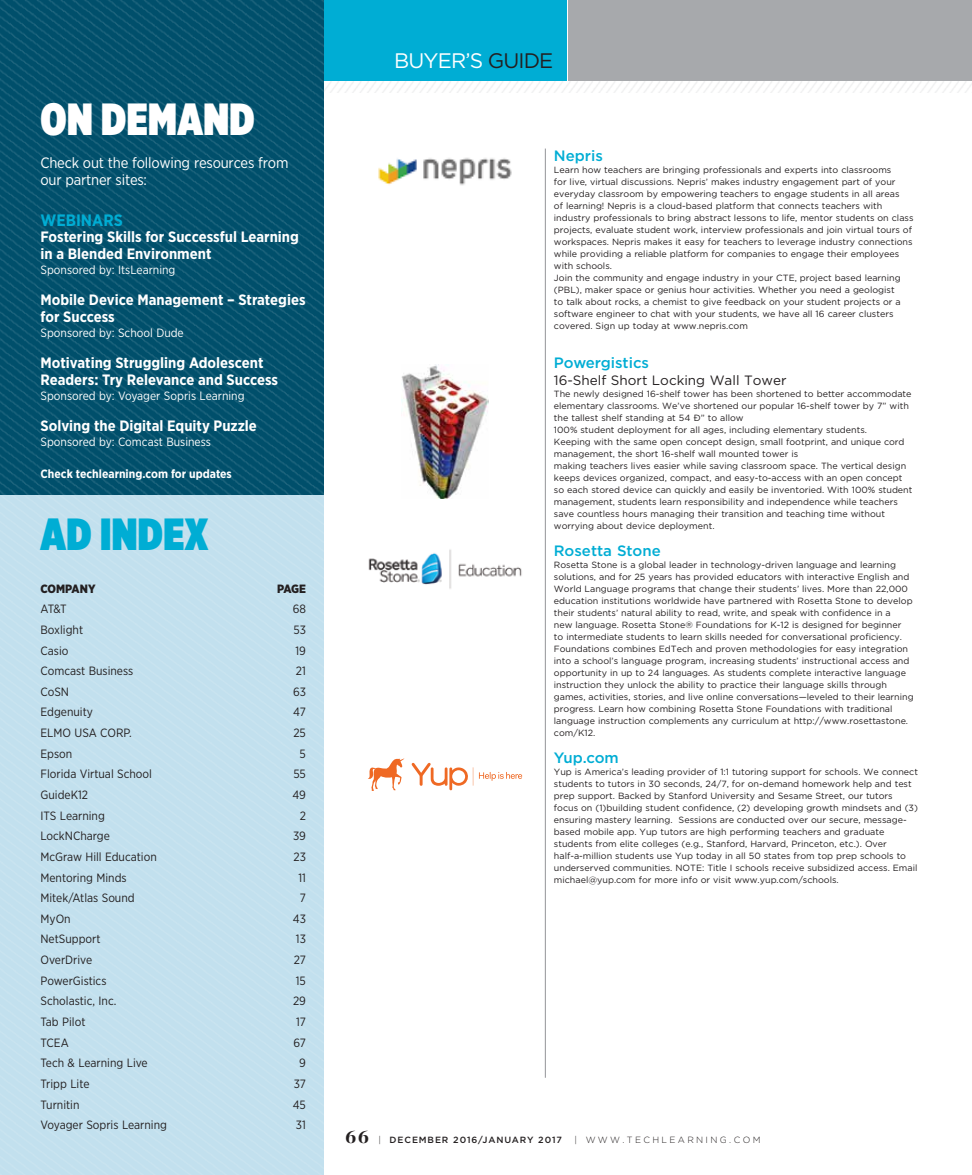
<style>
.page{position:relative;width:972px;height:1175px;background:#fff}
.page>*{position:absolute;margin:0;border:0;box-sizing:border-box;transform-origin:0 0}
.t1{font:900 45px "Gotham X Narrow";letter-spacing:.01em;color:#fff}
.t2{font:900 45px "Gotham X Narrow";letter-spacing:.01em;color:#00add4}
.t3{font:21px "Gotham";letter-spacing:-.04em;color:#fff}
.t4{font:700 16.5px "Gotham Narrow";color:#00add4}
.t5{font:700 15px/16.5px "Gotham Narrow";color:#fff}
.t6{font:15px/16.5px "Gotham Narrow";letter-spacing:-.015em;color:#fff}
.t7{font:500 15px "Gotham";color:#00add4}
.t8{font:13.5px "Gotham";color:#231f20}
.t9{font:12px "Gotham Narrow";color:#231f20}
.t10{font:12px "Gotham Narrow";color:#fff}
.t11{font:700 12px "Gotham Narrow";color:#fff}
.t12{font:900 12px "Gotham Narrow";color:#231f20}
.t13{font:9px/12px "Gotham";color:#231f20}
.t14{font:500 9px "Gotham";letter-spacing:.1em;color:#231f20}
.t15{font:300 9px "Gotham";letter-spacing:.26em;color:#231f20}
.s1{color:#231f20}
.s2{font-family:"Chronicle Display";font-weight:900;font-size:18px}
.s3{font-weight:300}
</style>
<div class="page">
<div style="left:568px;top:0;width:404px;height:81px;background:#a7a9ac"></div>
<div style="left:324px;top:0;width:243px;height:81px;background:#00add4"></div>
<img style="left:378px;top:157px;width:134px;height:29px">
<img style="left:401px;top:364px;width:87px;height:134px">
<img style="left:368px;top:549px;width:154px;height:40px">
<hr style="left:545px;top:148px;width:1px;height:929px;background:#939598">
<img style="left:0;top:0;width:324px;height:496px">
<div style="left:0;top:496px;width:324px;height:678px;background:#c2e0ee"></div>
<svg style="left:368px;top:758px;width:155px;height:33px"></svg>
<h1 class="t1" style="left:40px;top:91px;width:216px">ON DEMAND</h1>
<h3 class="t6" style="left:40px;top:154px;width:249px">Check out the following resources from our partner sites:</h3>
<h3 class="t4" style="left:40px;top:209px;width:84px">WEBINARS</h3>
<h3 class="t5" style="left:40px;top:228px;width:260px">Fostering Skills for Successful Learning in a Blended Environment</h3>
<h3 class="t10" style="left:40px;top:262px;width:136px">Sponsored by: ItsLearning</h3>
<h3 class="t5" style="left:40px;top:291px;width:267px">Mobile Device Management – Strategies for Success</h3>
<h3 class="t10" style="left:40px;top:325px;width:145px">Sponsored by: School Dude</h3>
<h3 class="t5" style="left:40px;top:354px;width:239px">Motivating Struggling Adolescent<br>Readers: Try Relevance and Success</h3>
<h3 class="t10" style="left:40px;top:388px;width:206px">Sponsored by: Voyager Sopris Learning</h3>
<h3 class="t5" style="left:40px;top:417px;width:218px">Solving the Digital Equity Puzzle</h3>
<h3 class="t10" style="left:40px;top:434px;width:172px">Sponsored by: Comcast Business</h3>
<h3 class="t11" style="left:40px;top:466px;width:193px">Check techlearning.com for updates</h3>
<h1 class="t2" style="left:40px;top:505px;width:169px">AD INDEX</h1>
<h3 class="t12" style="left:40px;top:580px;width:57px">COMPANY</h3>
<h3 class="t12" style="left:277px;top:580px;width:30px">PAGE</h3>
<h3 class="t9" style="left:40px;top:601px;width:28px">AT&amp;T</h3>
<h3 class="t9" style="left:293px;top:601px;width:15px">68</h3>
<h3 class="t9" style="left:40px;top:622px;width:44px">Boxlight</h3>
<h3 class="t9" style="left:293px;top:622px;width:14px">53</h3>
<h3 class="t9" style="left:40px;top:643px;width:29px">Casio</h3>
<h3 class="t9" style="left:295px;top:643px;width:12px">19</h3>
<h3 class="t9" style="left:40px;top:663px;width:94px">Comcast Business</h3>
<h3 class="t9" style="left:296px;top:663px;width:12px">21</h3>
<h3 class="t9" style="left:40px;top:684px;width:30px">CoSN</h3>
<h3 class="t9" style="left:293px;top:684px;width:14px">63</h3>
<h3 class="t9" style="left:40px;top:704px;width:54px">Edgenuity</h3>
<h3 class="t9" style="left:293px;top:704px;width:14px">47</h3>
<h3 class="t9" style="left:40px;top:725px;width:93px">ELMO USA CORP.</h3>
<h3 class="t9" style="left:293px;top:725px;width:14px">25</h3>
<h3 class="t9" style="left:40px;top:746px;width:33px">Epson</h3>
<h3 class="t9" style="left:300px;top:746px;width:8px">5</h3>
<h3 class="t9" style="left:40px;top:766px;width:113px">Florida Virtual School</h3>
<h3 class="t9" style="left:293px;top:766px;width:14px">55</h3>
<h3 class="t9" style="left:40px;top:787px;width:49px">GuideK12</h3>
<h3 class="t9" style="left:292px;top:787px;width:15px">49</h3>
<h3 class="t9" style="left:40px;top:808px;width:66px">ITS Learning</h3>
<h3 class="t9" style="left:300px;top:808px;width:8px">2</h3>
<h3 class="t9" style="left:40px;top:828px;width:71px">LockNCharge</h3>
<h3 class="t9" style="left:293px;top:828px;width:14px">39</h3>
<h3 class="t9" style="left:40px;top:849px;width:118px">McGraw Hill Education</h3>
<h3 class="t9" style="left:293px;top:849px;width:14px">23</h3>
<h3 class="t9" style="left:40px;top:869px;width:88px">Mentoring Minds</h3>
<h3 class="t9" style="left:298px;top:869px;width:9px">11</h3>
<h3 class="t9" style="left:40px;top:890px;width:96px">Mitek/Atlas Sound</h3>
<h3 class="t9" style="left:300px;top:890px;width:8px">7</h3>
<h3 class="t9" style="left:40px;top:911px;width:32px">MyOn</h3>
<h3 class="t9" style="left:293px;top:911px;width:15px">43</h3>
<h3 class="t9" style="left:40px;top:931px;width:62px">NetSupport</h3>
<h3 class="t9" style="left:296px;top:931px;width:12px">13</h3>
<h3 class="t9" style="left:40px;top:952px;width:53px">OverDrive</h3>
<h3 class="t9" style="left:294px;top:952px;width:14px">27</h3>
<h3 class="t9" style="left:40px;top:973px;width:68px">PowerGistics</h3>
<h3 class="t9" style="left:296px;top:973px;width:12px">15</h3>
<h3 class="t9" style="left:40px;top:993px;width:77px">Scholastic, Inc.</h3>
<h3 class="t9" style="left:293px;top:993px;width:14px">29</h3>
<h3 class="t9" style="left:40px;top:1014px;width:46px">Tab Pilot</h3>
<h3 class="t9" style="left:296px;top:1014px;width:11px">17</h3>
<h3 class="t9" style="left:40px;top:1035px;width:30px">TCEA</h3>
<h3 class="t9" style="left:293px;top:1035px;width:14px">67</h3>
<h3 class="t9" style="left:40px;top:1055px;width:109px">Tech &amp; Learning Live</h3>
<h3 class="t9" style="left:299px;top:1055px;width:8px">9</h3>
<h3 class="t9" style="left:40px;top:1076px;width:51px">Tripp Lite</h3>
<h3 class="t9" style="left:294px;top:1076px;width:14px">37</h3>
<h3 class="t9" style="left:40px;top:1096px;width:41px">Turnitin</h3>
<h3 class="t9" style="left:293px;top:1096px;width:15px">45</h3>
<h3 class="t9" style="left:40px;top:1117px;width:128px">Voyager Sopris Learning</h3>
<h3 class="t9" style="left:296px;top:1117px;width:12px">31</h3>
<h2 class="t3" style="left:394px;top:48px;width:161px">BUYER’S <span class="s1">GUIDE</span></h2>
<h3 class="t7" style="left:554px;top:147px;width:50px">Nepris</h3>
<p class="t13" style="left:554px;top:164px;width:361px">Learn how teachers are bringing professionals and experts into classrooms<br>for live, virtual discussions. Nepris’ makes industry engagement part of your everyday classroom by empowering teachers to engage students in all areas<br>of learning! Nepris is a cloud-based platform that connects teachers with industry professionals to bring abstract lessons to life, mentor students on class projects, evaluate student work, interview professionals and join virtual tours of workspaces. Nepris makes it easy for teachers to leverage industry connections while providing a reliable platform for companies to engage their employees with schools.<br>Join the community and engage industry in your CTE, project based learning (PBL), maker space or genius hour activities. Whether you need a geologist<br>to talk about rocks, a chemist to give feedback on your student projects or a software engineer to chat with your students, we have all 16 career clusters covered. Sign up today at www.nepris.com</p>
<h3 class="t7" style="left:554px;top:354px;width:97px">Powergistics</h3>
<h3 class="t8" style="left:554px;top:372px;width:234px">16-Shelf Short Locking Wall Tower</h3>
<p class="t13" style="left:554px;top:387px;width:360px">The newly designed 16-shelf tower has been shortened to better accommodate elementary classrooms. We’ve shortened our popular 16-shelf tower by 7” with the tallest shelf standing at 54 ¾” to allow<br>100% student deployment for all ages, including elementary students.<br>Keeping with the same open concept design, small footprint, and unique cord management, the short 16-shelf wall mounted tower is<br>making teachers lives easier while saving classroom space. The vertical design keeps devices organized, compact, and easy-to-access with an open concept so each stored device can quickly and easily be inventoried. With 100% student management, students learn responsibility and independence while teachers save countless hours managing their transition and teaching time without worrying about device deployment.</p>
<h3 class="t7" style="left:554px;top:542px;width:108px">Rosetta Stone</h3>
<p class="t13" style="left:554px;top:558px;width:361px">Rosetta Stone is a global leader in technology-driven language and learning solutions, and for 25 years has provided educators with interactive English and World Language programs that change their students’ lives. More than 22,000 education institutions worldwide have partnered with Rosetta Stone to develop their students’ natural ability to read, write, and speak with confidence in a<br>new language. Rosetta Stone® Foundations for K-12 is designed for beginner<br>to intermediate students to learn skills needed for conversational proficiency.<br>Foundations combines EdTech and proven methodologies for easy integration into a school’s language program, increasing students’ instructional access and opportunity in up to 24 languages. As students complete interactive language instruction they unlock the ability to practice their language skills through games, activities, stories, and live online conversations—leveled to their learning progress. Learn how combining Rosetta Stone Foundations with traditional language instruction complements any curriculum at http://www.rosettastone. com/K12.</p>
<h3 class="t7" style="left:554px;top:749px;width:66px">Yup.com</h3>
<p class="t13" style="left:554px;top:765px;width:366px">Yup is America’s leading provider of 1:1 tutoring support for schools. We connect students to tutors in 30 seconds, 24/7, for on-demand homework help and test prep support. Backed by Stanford University and Sesame Street, our tutors focus on (1)building student confidence, (2) developing growth mindsets and (3) ensuring mastery learning. Sessions are conducted over our secure, message&shy;based mobile app. Yup tutors are high performing teachers and graduate students from elite colleges (e.g., Stanford, Harvard, Princeton, etc.). Over half-a-million students use Yup today in all 50 states from top prep schools to underserved communities. NOTE: Title I schools receive subsidized access. Email michael@yup.com for more info or visit www.yup.com/schools.</p>
<p class="t14" style="left:346px;top:1134px;width:218px"><span class="s2">66</span> <span class="s3">|</span> DECEMBER 2016/JANUARY 2017</p>
<p class="t15" style="left:575px;top:1134px;width:187px">| WWW.TECHLEARNING.COM</p>
</div>
